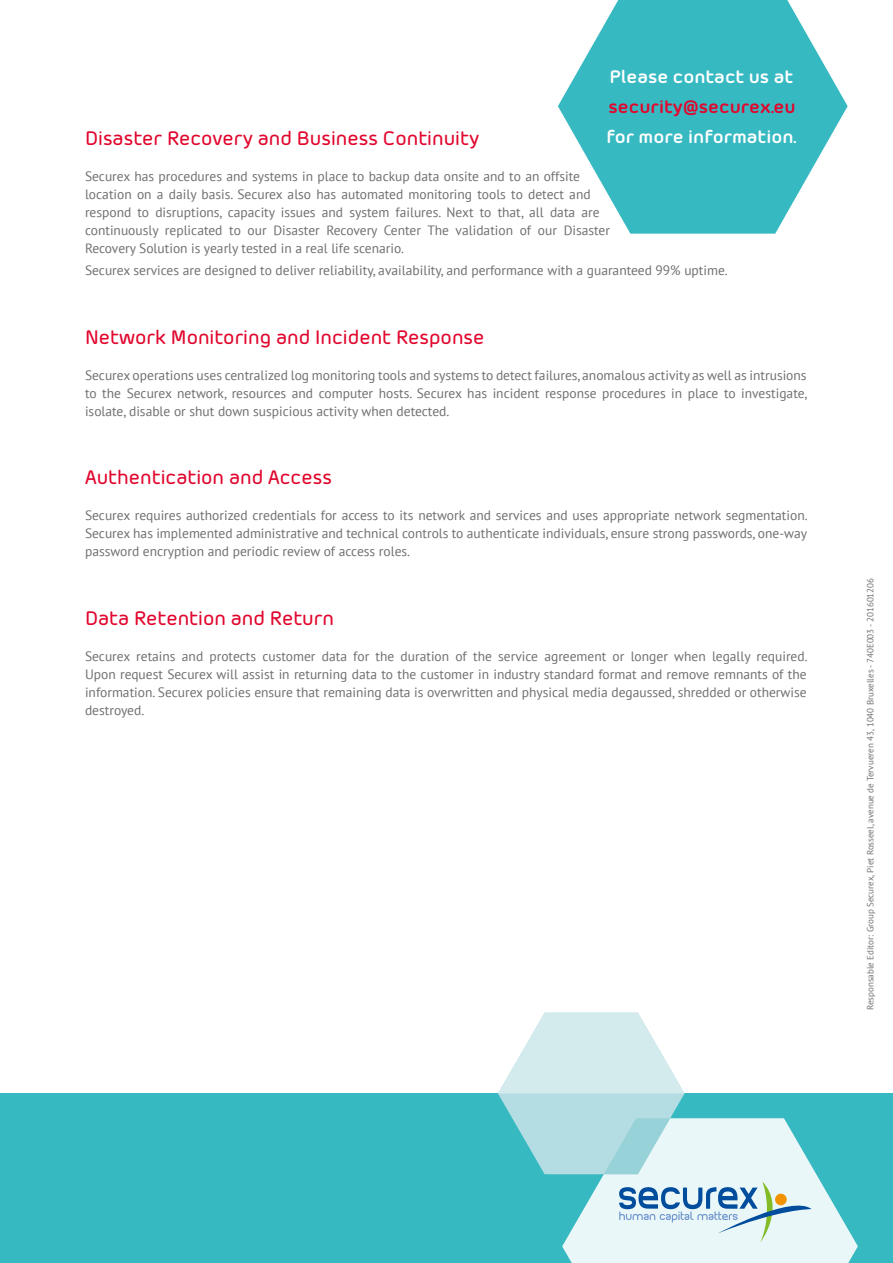
<style>
.page{position:relative;width:893px;height:1263px;background:#fff}
.page>*{position:absolute;margin:0;border:0;box-sizing:border-box;transform-origin:0 0}
.t1{font:500 19.5px "Morebi Rounded";color:#e1062d}
.t2{font:700 18px "Morebi Rounded";color:#fff}
.t3{font:700 18px "Morebi Rounded";color:#e1062d}
.t4{font:13.5px/18px "PT Sans";color:#706f6f;text-align:justify}
.t5{font:9px "PT Sans";color:#706f6f}
</style>
<div class="page">
<div style="left:0;top:1093px;width:893px;height:170px;background:#37b9c2"></div>
<svg style="left:498px;top:1013px;width:360px;height:250px"></svg>
<svg style="left:558px;top:0;width:290px;height:234px;fill:#37b9c2"></svg>
<h2 class="t2" style="left:610px;top:63px;width:185px">Please contact us at</h2>
<h2 class="t3" style="left:609px;top:93px;width:189px">security@securex.eu</h2>
<h2 class="t2" style="left:606px;top:123px;width:191px">for more information.</h2>
<h1 class="t1" style="left:85px;top:124px;width:396px">Disaster Recovery and Business Continuity</h1>
<p class="t4" style="left:85px;top:167px;width:527px;text-align:left">Securex has procedures and systems in place to backup data onsite and to an offsite location on a daily basis. Securex also has automated monitoring tools to detect and respond to disruptions, capacity issues and system failures. Next to that, all data are continuously replicated to our Disaster Recovery Center The validation of our Disaster Recovery Solution is yearly tested in a real life scenario.</p>
<p class="t4" style="left:85px;top:261px;width:644px">Securex services are designed to deliver reliability, availability, and performance with a guaranteed 99% uptime.</p>
<h1 class="t1" style="left:85px;top:323px;width:401px">Network Monitoring and Incident Response</h1>
<p class="t4" style="left:85px;top:366px;width:724px">Securex operations uses centralized log monitoring tools and systems to detect failures, anomalous activity as well as intrusions to the Securex network, resources and computer hosts. Securex has incident response procedures in place to investigate, isolate, disable or shut down suspicious activity when detected.</p>
<h1 class="t1" style="left:85px;top:463px;width:248px">Authentication and Access</h1>
<p class="t4" style="left:85px;top:506px;width:724px">Securex requires authorized credentials for access to its network and services and uses appropriate network segmentation.<br>Securex has implemented administrative and technical controls to authenticate individuals, ensure strong passwords, one-way password encryption and periodic review of access roles.</p>
<h1 class="t1" style="left:85px;top:604px;width:250px">Data Retention and Return</h1>
<p class="t4" style="left:85px;top:647px;width:724px">Securex retains and protects customer data for the duration of the service agreement or longer when legally required.<br>Upon request Securex will assist in returning data to the customer in industry standard format and remove remnants of the information. Securex policies ensure that remaining data is overwritten and physical media degaussed, shredded or otherwise destroyed.</p>
<p class="t5" style="left:864px;top:1010px;width:434px;rotate:-90deg">Responsable Editor: Group Securex, Piet Rosseel, avenue de Tervueren 43, 1040 Bruxelles - 740E003 - 201601206</p>
</div>
